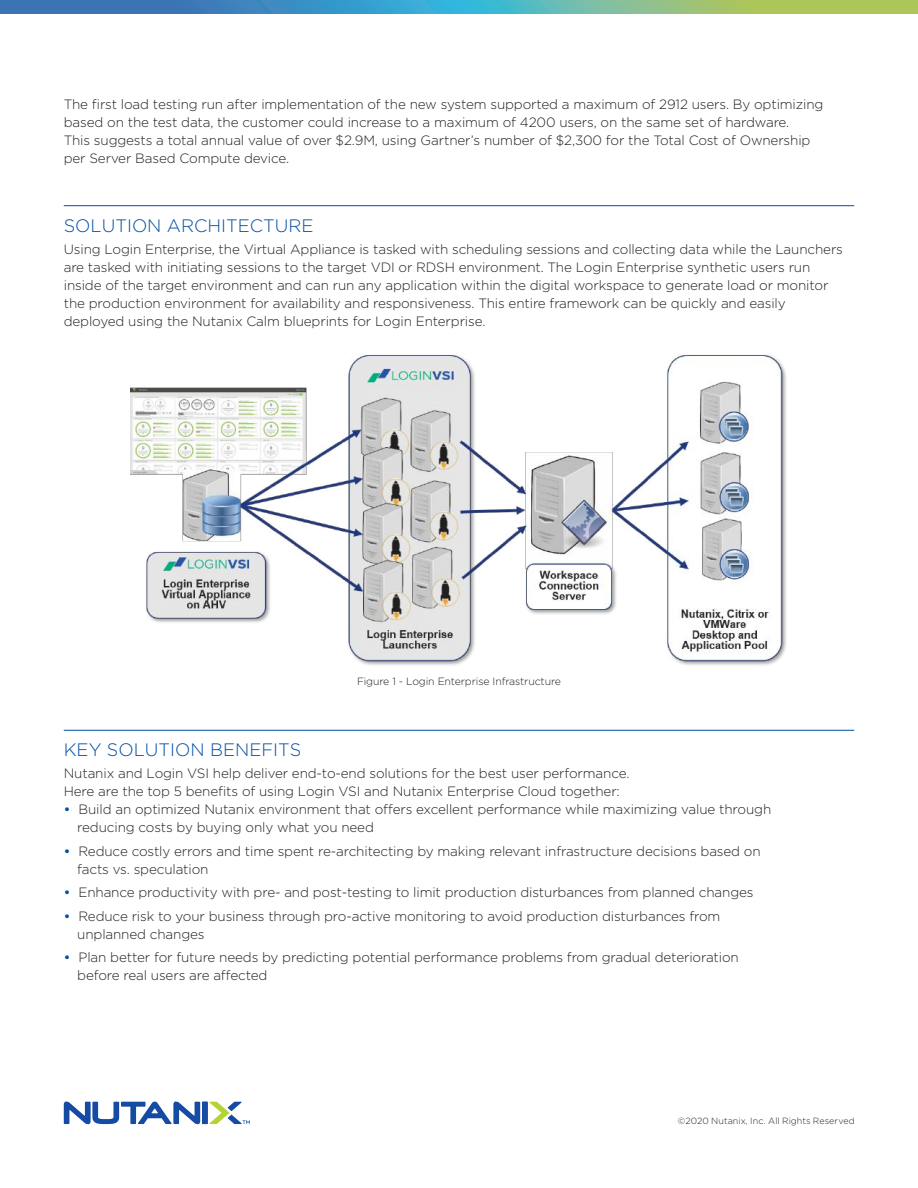
<style>
.page{position:relative;width:918px;height:1188px;background:#fff}
.page>*{position:absolute;margin:0;border:0;box-sizing:border-box;transform-origin:0 0}
.t1{font:300 18px "Gotham";color:#034ea2}
.t2{font:300 13.5px/18px "Gotham";letter-spacing:-.01em;color:#241f1f}
.t3{font:300 10.5px "Gotham";letter-spacing:-.01em;color:#241f1f}
.t4{font:300 9px "Gotham";letter-spacing:.005em;color:#241f1f}
.s1{font-weight:500;color:#034ea2}
</style>
<div class="page">
<svg style="left:0;top:0;width:918px;height:14px;background:#61a4a3"></svg>
<svg style="left:210px;top:1102px;width:40px;height:22px"></svg>
<div style="left:202px;top:1102px;width:6px;height:22px;background:#154ba3"></div>
<svg style="left:64px;top:1102px;width:136px;height:22px"></svg>
<hr style="left:64px;top:205px;width:790px;height:1px;background:#034ea2">
<hr style="left:64px;top:730px;width:790px;height:1px;background:#034ea2">
<img style="left:131px;top:355px;width:655px;height:310px">
<p class="t2" style="left:64px;top:94px;width:761px">The first load testing run after implementation of the new system supported a maximum of 2912 users. By optimizing based on the test data, the customer could increase to a maximum of 4200 users, on the same set of hardware.<br>This suggests a total annual value of over $2.9M, using Gartner’s number of $2,300 for the Total Cost of Ownership per Server Based Compute device.</p>
<h1 class="t1" style="left:64px;top:214px;width:251px">SOLUTION ARCHITECTURE</h1>
<p class="t2" style="left:64px;top:240px;width:781px">Using Login Enterprise, the Virtual Appliance is tasked with scheduling sessions and collecting data while the Launchers are tasked with initiating sessions to the target VDI or RDSH environment. The Login Enterprise synthetic users run inside of the target environment and can run any application within the digital workspace to generate load or monitor the production environment for availability and responsiveness. This entire framework can be quickly and easily deployed using the Nutanix Calm blueprints for Login Enterprise.</p>
<p class="t3" style="left:357px;top:675px;width:205px">Figure 1 - Login Enterprise Infrastructure</p>
<h1 class="t1" style="left:64px;top:738px;width:239px">KEY SOLUTION BENEFITS</h1>
<p class="t2" style="left:64px;top:764px;width:567px">Nutanix and Login VSI help deliver end-to-end solutions for the best user performance.<br>Here are the top 5 benefits of using Login VSI and Nutanix Enterprise Cloud together:</p>
<p class="t2" style="left:77px;top:800px;width:696px;text-indent:-14px"><span class="s1">•</span> Build an optimized Nutanix environment that offers excellent performance while maximizing value through reducing costs by buying only what you need</p>
<p class="t2" style="left:77px;top:842px;width:685px;text-indent:-14px"><span class="s1">•</span> Reduce costly errors and time spent re-architecting by making relevant infrastructure decisions based on facts vs. speculation</p>
<p class="t2" style="left:64px;top:883px;width:691px"><span class="s1">•</span> Enhance productivity with pre- and post-testing to limit production disturbances from planned changes</p>
<p class="t2" style="left:77px;top:906px;width:645px;text-indent:-14px"><span class="s1">•</span> Reduce risk to your business through pro-active monitoring to avoid production disturbances from unplanned changes</p>
<p class="t2" style="left:77px;top:948px;width:663px;text-indent:-14px"><span class="s1">•</span> Plan better for future needs by predicting potential performance problems from gradual deterioration before real users are affected</p>
<p class="t4" style="left:678px;top:1115px;width:179px">©2020 Nutanix, Inc. All Rights Reserved</p>
</div>
